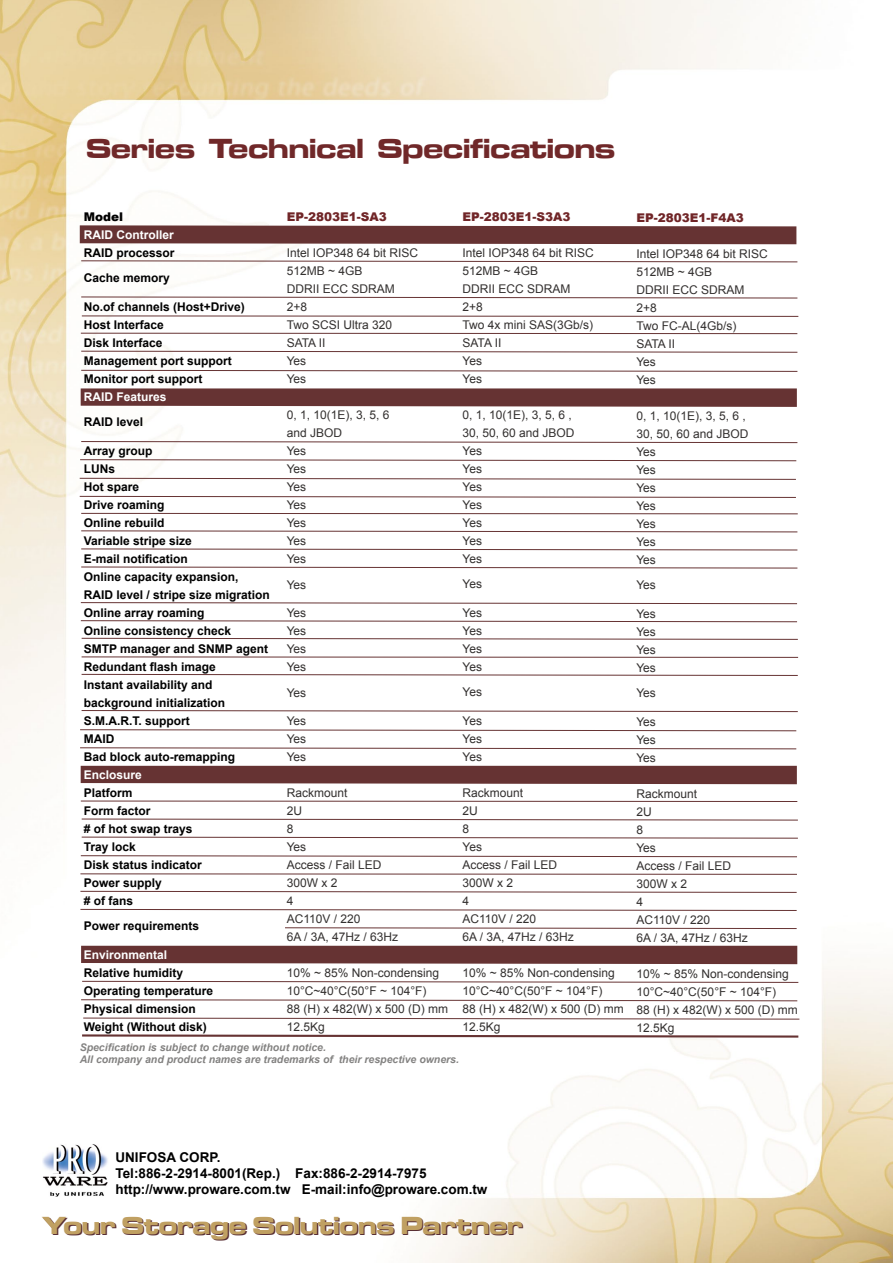
<style>
.page{position:relative;width:893px;height:1263px;background:#fff}
.page>*{position:absolute;margin:0;border:0;box-sizing:border-box;transform-origin:0 0}
.t1{font:28.5px "Microgramma D Bold Exte";color:#702829}
.t2{font:25.5px "Microgramma D Bold Exte";color:#592f34}
.t3{font:700 13.5px/16.2px "Arial";color:#000}
.t4{font:12px/18px "Arial";color:#33302f}
.t5{font:700 12px/18px "Arial";color:#000}
.t6{font:700 12px "Arial";color:#fff}
.t7{font:900 12px "Arial";color:#702527}
.t8{font:900 12px "Arial";color:#000}
.t9{font:italic 700 10.5px/12.6px "Arial";color:#838281}
</style>
<div class="page">
<img style="left:0;top:0;width:893px;height:1263px">
<svg style="left:80px;top:1033px;width:720px;height:6px"></svg>
<svg style="left:80px;top:260px;width:718px;height:3px"></svg>
<svg style="left:80px;top:369px;width:718px;height:3px"></svg>
<svg style="left:80px;top:296px;width:718px;height:3px"></svg>
<svg style="left:80px;top:350px;width:718px;height:3px"></svg>
<svg style="left:80px;top:441px;width:718px;height:2px"></svg>
<svg style="left:81px;top:388px;width:716px;height:19px"></svg>
<svg style="left:80px;top:225px;width:716px;height:19px"></svg>
<svg style="left:80px;top:512px;width:719px;height:3px"></svg>
<svg style="left:80px;top:530px;width:718px;height:3px"></svg>
<svg style="left:80px;top:548px;width:718px;height:3px"></svg>
<svg style="left:80px;top:566px;width:718px;height:3px"></svg>
<svg style="left:80px;top:602px;width:718px;height:2px"></svg>
<svg style="left:80px;top:620px;width:718px;height:3px"></svg>
<svg style="left:81px;top:656px;width:718px;height:2px"></svg>
<svg style="left:81px;top:673px;width:718px;height:3px"></svg>
<svg style="left:81px;top:710px;width:718px;height:2px"></svg>
<svg style="left:80px;top:800px;width:718px;height:2px"></svg>
<svg style="left:80px;top:855px;width:718px;height:3px"></svg>
<svg style="left:80px;top:873px;width:718px;height:2px"></svg>
<svg style="left:80px;top:890px;width:717px;height:3px"></svg>
<svg style="left:80px;top:908px;width:717px;height:3px"></svg>
<svg style="left:284px;top:927px;width:513px;height:2px"></svg>
<svg style="left:79px;top:459px;width:718px;height:3px"></svg>
<svg style="left:79px;top:477px;width:718px;height:3px"></svg>
<svg style="left:79px;top:495px;width:718px;height:3px"></svg>
<div style="left:81px;top:766px;width:716px;height:18px;background:#633"></div>
<svg style="left:81px;top:315px;width:718px;height:2px"></svg>
<svg style="left:80px;top:332px;width:718px;height:2px"></svg>
<svg style="left:81px;top:818px;width:718px;height:3px"></svg>
<svg style="left:81px;top:836px;width:718px;height:3px"></svg>
<svg style="left:81px;top:980px;width:718px;height:3px"></svg>
<svg style="left:80px;top:999px;width:718px;height:3px"></svg>
<svg style="left:82px;top:1017px;width:718px;height:3px"></svg>
<div style="left:81px;top:946px;width:716px;height:18px;background:#633"></div>
<svg style="left:79px;top:729px;width:718px;height:3px"></svg>
<svg style="left:79px;top:747px;width:718px;height:3px"></svg>
<svg style="left:81px;top:637px;width:718px;height:3px"></svg>
<img style="left:43px;top:1143px;width:66px;height:55px">
<h1 class="t1" style="left:87px;top:129px;width:530px">Series Technical Specifications</h1>
<p class="t8" style="left:84px;top:208px;width:41px">Model</p>
<p class="t6" style="left:84px;top:226px;width:92px">RAID Controller</p>
<p class="t5" style="left:84px;top:240px;width:92px;line-height:25.5px">RAID processor<br>Cache memory</p>
<p class="t5" style="left:84px;top:298px;width:163px">No.of channels (Host+Drive)<br>Host Interface<br>Disk Interface<br>Management port support<br>Monitor port support</p>
<p class="t6" style="left:84px;top:388px;width:84px">RAID Features</p>
<p class="t5" style="left:84px;top:413px;width:61px">RAID level</p>
<p class="t5" style="left:84px;top:442px;width:188px">Array group<br>LUNs<br>Hot spare<br>Drive roaming<br>Online rebuild<br>Variable stripe size<br>E-mail notification<br>Online capacity expansion,<br>RAID level / stripe size migration<br>Online array roaming<br>Online consistency check<br>SMTP manager and SNMP agent<br>Redundant flash image<br>Instant availability and background initialization<br>S.M.A.R.T. support<br>MAID<br>Bad block auto-remapping</p>
<p class="t6" style="left:84px;top:766px;width:60px">Enclosure</p>
<p class="t5" style="left:84px;top:784px;width:120px">Platform<br>Form factor<br># of hot swap trays<br>Tray lock<br>Disk status indicator<br>Power supply<br># of fans</p>
<p class="t5" style="left:84px;top:917px;width:117px">Power requirements</p>
<p class="t6" style="left:84px;top:946px;width:85px">Environmental</p>
<p class="t5" style="left:84px;top:964px;width:131px">Relative humidity<br>Operating temperature<br>Physical dimension<br>Weight (Without disk)</p>
<p class="t7" style="left:287px;top:208px;width:102px">EP-2803E1-SA3</p>
<p class="t4" style="left:287px;top:244px;width:133px">Intel IOP348 64 bit RISC<br>512MB ~ 4GB<br>DDRII ECC SDRAM<br>2+8<br>Two SCSI Ultra 320<br>SATA II<br>Yes<br>Yes</p>
<p class="t4" style="left:287px;top:406px;width:104px">0, 1, 10(1E), 3, 5, 6 and JBOD<br>Yes<br>Yes<br>Yes<br>Yes<br>Yes<br>Yes<br>Yes</p>
<p class="t4" style="left:287px;top:575px;width:21px">Yes</p>
<p class="t4" style="left:287px;top:604px;width:21px;text-align:justify">Yes Yes Yes Yes</p>
<p class="t4" style="left:287px;top:683px;width:21px">Yes</p>
<p class="t4" style="left:287px;top:712px;width:21px;text-align:justify">Yes Yes Yes</p>
<p class="t4" style="left:287px;top:784px;width:113px">Rackmount<br>2U<br>8<br>Yes<br>Access / Fail LED<br>300W x 2<br>4<br>AC110V / 220<br>6A / 3A, 47Hz / 63Hz</p>
<p class="t4" style="left:287px;top:964px;width:163px">10% ~ 85% Non-condensing<br>10°C~40°C(50°F ~ 104°F)<br>88 (H) x 482(W) x 500 (D) mm<br>12.5Kg</p>
<p class="t7" style="left:462px;top:208px;width:110px">EP-2803E1-S3A3</p>
<p class="t4" style="left:462px;top:243px;width:133px">Intel IOP348 64 bit RISC<br>512MB ~ 4GB<br>DDRII ECC SDRAM<br>2+8<br>Two 4x mini SAS(3Gb/s)<br>SATA II<br>Yes<br>Yes</p>
<p class="t4" style="left:462px;top:405px;width:114px">0, 1, 10(1E), 3, 5, 6 ,<br>30, 50, 60 and JBOD<br>Yes<br>Yes<br>Yes<br>Yes<br>Yes<br>Yes<br>Yes</p>
<p class="t4" style="left:462px;top:575px;width:21px">Yes</p>
<p class="t4" style="left:462px;top:603px;width:21px;text-align:justify">Yes Yes Yes Yes</p>
<p class="t4" style="left:462px;top:683px;width:21px">Yes</p>
<p class="t4" style="left:462px;top:711px;width:21px;text-align:justify">Yes Yes Yes</p>
<p class="t4" style="left:462px;top:783px;width:113px">Rackmount<br>2U<br>8<br>Yes<br>Access / Fail LED<br>300W x 2<br>4<br>AC110V / 220<br>6A / 3A, 47Hz / 63Hz</p>
<p class="t4" style="left:462px;top:963px;width:163px">10% ~ 85% Non-condensing<br>10°C~40°C(50°F ~ 104°F)<br>88 (H) x 482(W) x 500 (D) mm<br>12.5Kg</p>
<p class="t9" style="left:80px;top:1041px;width:381px">Specification is subject to change without notice.<br>All company and product names are trademarks of their respective owners.</p>
<p class="t7" style="left:636px;top:209px;width:109px">EP-2803E1-F4A3</p>
<p class="t4" style="left:636px;top:245px;width:133px">Intel IOP348 64 bit RISC<br>512MB ~ 4GB<br>DDRII ECC SDRAM<br>2+8<br>Two FC-AL(4Gb/s)<br>SATA II<br>Yes<br>Yes</p>
<p class="t4" style="left:636px;top:407px;width:114px">0, 1, 10(1E), 3, 5, 6 ,<br>30, 50, 60 and JBOD<br>Yes<br>Yes<br>Yes<br>Yes<br>Yes<br>Yes<br>Yes</p>
<p class="t4" style="left:636px;top:576px;width:21px">Yes</p>
<p class="t4" style="left:636px;top:605px;width:21px;text-align:justify">Yes Yes Yes Yes</p>
<p class="t4" style="left:636px;top:684px;width:21px">Yes</p>
<p class="t4" style="left:636px;top:713px;width:21px;text-align:justify">Yes Yes Yes</p>
<p class="t4" style="left:636px;top:785px;width:113px">Rackmount<br>2U<br>8<br>Yes<br>Access / Fail LED<br>300W x 2<br>4<br>AC110V / 220<br>6A / 3A, 47Hz / 63Hz</p>
<p class="t4" style="left:636px;top:965px;width:163px">10% ~ 85% Non-condensing<br>10°C~40°C(50°F ~ 104°F)<br>88 (H) x 482(W) x 500 (D) mm<br>12.5Kg</p>
<p class="t3" style="left:115px;top:1149px;width:373px">UNIFOSA CORP.<br>Tel:886-2-2914-8001(Rep.) Fax:886-2-2914-7975 http://www.proware.com.tw E-mail:info@proware.com.tw</p>
<h2 class="t2" style="left:44px;top:1209px;width:481px">Your Storage Solutions Partner</h2>
</div>
